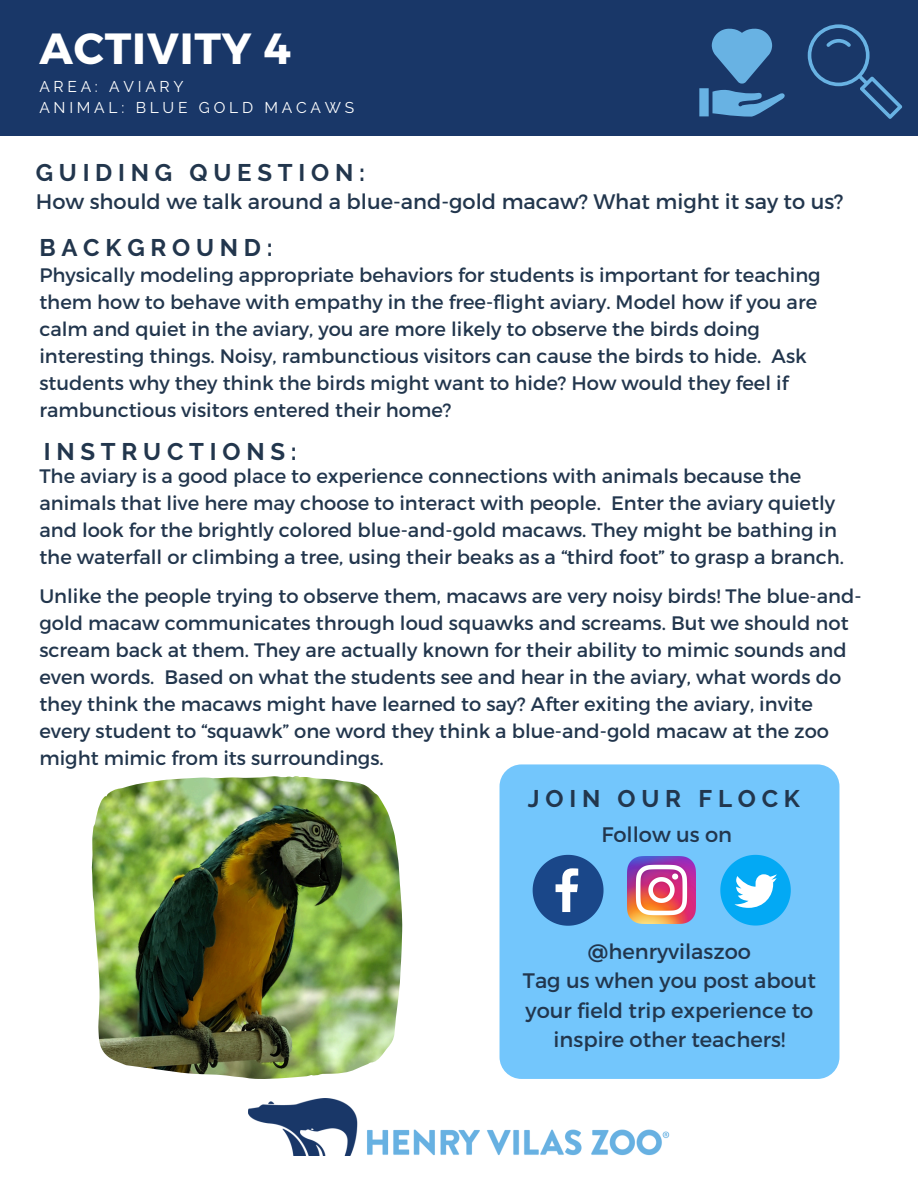
<style>
.page{position:relative;width:918px;height:1188px;background:#fff}
.page>*{position:absolute;margin:0;border:0;box-sizing:border-box;transform-origin:0 0}
.t1{font:700 43.65px "Montserrat";letter-spacing:.02em;color:#fff}
.t2{font:700 24px "Raleway";letter-spacing:.24em;color:#22364d}
.t3{font:21px/29.2px "Montserrat";color:#22364d;text-align:center}
.t4{font:19.5px/27px "Montserrat";color:#22364d}
.t5{font:15.6px "Raleway";letter-spacing:.24em;color:#fff}
</style>
<div class="page">
<div style="left:0;top:0;width:918px;height:135px;background:#193768"></div>
<img style="left:249px;top:1099px;width:420px;height:57px">
<img style="left:92px;top:776px;width:310px;height:303px">
<div style="left:500px;top:764px;width:339px;height:315px;background:#73c6fc;border-radius:22px"></div>
<svg style="left:533px;top:855px;width:71px;height:71px"></svg>
<img style="left:628px;top:856px;width:67px;height:68px">
<svg style="left:720px;top:855px;width:71px;height:71px"></svg>
<svg style="left:699px;top:29px;width:86px;height:88px"></svg>
<svg style="left:808px;top:24px;width:94px;height:95px"></svg>
<h1 class="t1" style="left:39px;top:20px;width:253px">ACTIVITY 4</h1>
<h3 class="t5" style="left:39px;top:77px;width:146px">AREA: AVIARY</h3>
<h2 class="t5" style="left:39px;top:98px;width:316px">ANIMAL: BLUE GOLD MACAWS</h2>
<h2 class="t2" style="left:36px;top:159px;width:331px">GUIDING QUESTION:</h2>
<h3 class="t3" style="left:36px;top:186px;width:809px">How should we talk around a blue-and-gold macaw? What might it say to us?</h3>
<h3 class="t2" style="left:39px;top:234px;width:235px">BACKGROUND:</h3>
<h2 class="t4" style="left:39px;top:261px;width:783px">Physically modeling appropriate behaviors for students is important for teaching them how to behave with empathy in the free-flight aviary. Model how if you are calm and quiet in the aviary, you are more likely to observe the birds doing interesting things. Noisy, rambunctious visitors can cause the birds to hide. Ask students why they think the birds might want to hide? How would they feel if rambunctious visitors entered their home?</h2>
<h3 class="t2" style="left:44px;top:437px;width:255px">INSTRUCTIONS:</h3>
<h3 class="t4" style="left:39px;top:462px;width:806px">The aviary is a good place to experience connections with animals because the animals that live here may choose to interact with people. Enter the aviary quietly and look for the brightly colored blue-and-gold macaws. They might be bathing in the waterfall or climbing a tree, using their beaks as a “third foot” to grasp a branch.</h3>
<h2 class="t4" style="left:39px;top:582px;width:824px">Unlike the people trying to observe them, macaws are very noisy birds! The blue-and&shy;gold macaw communicates through loud squawks and screams. But we should not scream back at them. They are actually known for their ability to mimic sounds and even words. Based on what the students see and hear in the aviary, what words do they think the macaws might have learned to say? After exiting the aviary, invite every student to “squawk” one word they think a blue-and-gold macaw at the zoo might mimic from its surroundings.</h2>
<h3 class="t2" style="left:528px;top:784px;width:274px">JOIN OUR FLOCK</h3>
<p class="t3" style="left:601px;top:819px;width:132px">Follow us on</p>
<p class="t3" style="left:523px;top:936px;width:295px">@henryvilaszoo<br>Tag us when you post about your field trip experience to inspire other teachers!</p>
</div>
